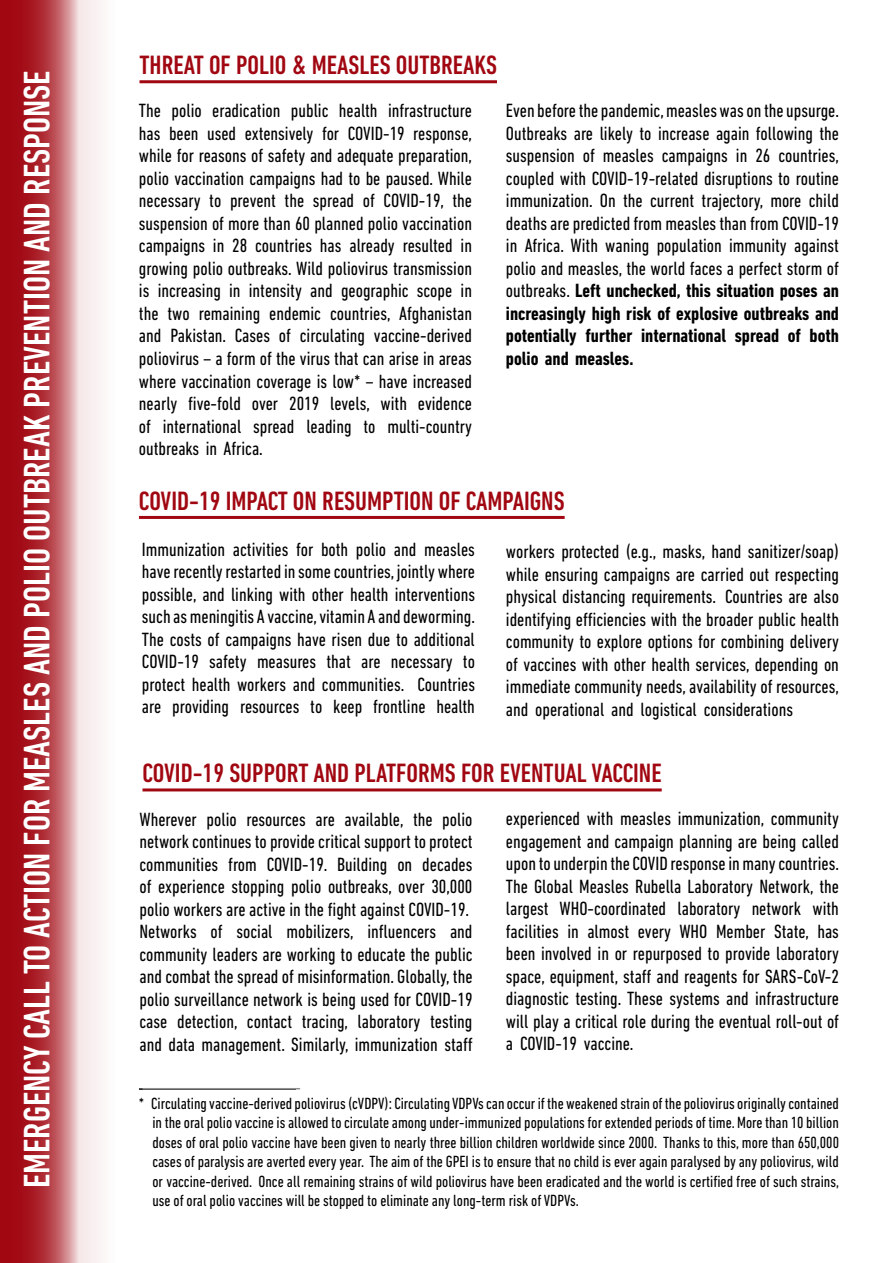
<style>
.page{position:relative;width:893px;height:1263px;background:#fff}
.page>*{position:absolute;margin:0;border:0;box-sizing:border-box;transform-origin:0 0}
.t1{font:500 condensed 37.5px "DIN Next LT Pro";color:#fff}
.t2{font:500 condensed 27px "DIN Next LT Pro";color:#a10711}
.t3{font:condensed 19.5px/22.5px "DIN Next LT Pro";color:#000;text-align:justify}
.t4{font:condensed 16.5px/19.5px "DIN Next LT Pro";color:#000;text-align:justify}
.s1{font-weight:700}
</style>
<div class="page">
<hr style="left:140px;top:80px;width:357px;height:3px;background:#a10711">
<hr style="left:139px;top:516px;width:426px;height:3px;background:#a10711">
<hr style="left:142px;top:788px;width:520px;height:3px;background:#a10711">
<hr style="left:139px;top:1088px;width:157px;height:2px;background:#000">
<hr style="left:143px;top:1088px;width:157px;height:1px;background:#919191">
<svg style="left:0;top:0;width:100px;height:1263px;background:#c4646a"></svg>
<h1 class="t1" style="left:16px;top:1188px;width:1119px;rotate:-90deg">EMERGENCY CALL TO ACTION FOR MEASLES AND POLIO OUTBREAK PREVENTION AND RESPONSE</h1>
<h2 class="t2" style="left:140px;top:50px;width:359px">THREAT OF POLIO &amp; MEASLES OUTBREAKS</h2>
<p class="t3" style="left:139px;top:99px;width:335px">The polio eradication public health infrastructure has been used extensively for COVID-19 response, while for reasons of safety and adequate preparation, polio vaccination campaigns had to be paused. While necessary to prevent the spread of COVID-19, the suspension of more than 60 planned polio vaccination campaigns in 28 countries has already resulted in growing polio outbreaks. Wild poliovirus transmission is increasing in intensity and geographic scope in the two remaining endemic countries, Afghanistan and Pakistan. Cases of circulating vaccine-derived poliovirus – a form of the virus that can arise in areas where vaccination coverage is low* – have increased nearly five-fold over 2019 levels, with evidence of international spread leading to multi-country outbreaks in Africa.</p>
<h2 class="t2" style="left:139px;top:486px;width:427px">COVID-19 IMPACT ON RESUMPTION OF CAMPAIGNS</h2>
<p class="t3" style="left:142px;top:538px;width:335px">Immunization activities for both polio and measles have recently restarted in some countries, jointly where possible, and linking with other health interventions such as meningitis A vaccine, vitamin A and deworming.<br>The costs of campaigns have risen due to additional COVID-19 safety measures that are necessary to protect health workers and communities. Countries are providing resources to keep frontline health</p>
<p class="t3" style="left:506px;top:99px;width:335px">Even before the pandemic, measles was on the upsurge.<br>Outbreaks are likely to increase again following the suspension of measles campaigns in 26 countries, coupled with COVID-19-related disruptions to routine immunization. On the current trajectory, more child deaths are predicted from measles than from COVID-19 in Africa. With waning population immunity against polio and measles, the world faces a perfect storm of outbreaks. <span class="s1">Left unchecked, this situation poses an increasingly high risk of explosive outbreaks and potentially further international spread of both polio and measles.</span></p>
<p class="t3" style="left:506px;top:540px;width:335px">workers protected (e.g., masks, hand sanitizer/soap) while ensuring campaigns are carried out respecting physical distancing requirements. Countries are also identifying efficiencies with the broader public health community to explore options for combining delivery of vaccines with other health services, depending on immediate community needs, availability of resources, and operational and logistical considerations</p>
<h2 class="t2" style="left:142px;top:758px;width:521px">COVID-19 SUPPORT AND PLATFORMS FOR EVENTUAL VACCINE</h2>
<p class="t3" style="left:140px;top:807px;width:335px;text-align:left">Wherever polio resources are available, the polio network continues to provide critical support to protect communities from COVID-19. Building on decades of experience stopping polio outbreaks, over 30,000 polio workers are active in the fight against COVID-19.<br>Networks of social mobilizers, influencers and community leaders are working to educate the public and combat the spread of misinformation. Globally, the polio surveillance network is being used for COVID-19 case detection, contact tracing, laboratory testing and data management. Similarly, immunization staff</p>
<p class="t3" style="left:506px;top:807px;width:335px">experienced with measles immunization, community engagement and campaign planning are being called upon to underpin the COVID response in many countries.<br>The Global Measles Rubella Laboratory Network, the largest WHO-coordinated laboratory network with facilities in almost every WHO Member State, has been involved in or repurposed to provide laboratory space, equipment, staff and reagents for SARS-CoV-2 diagnostic testing. These systems and infrastructure will play a critical role during the eventual roll-out of a COVID-19 vaccine.</p>
<p class="t4" style="left:152px;top:1093px;width:688px;text-indent:-13px">* Circulating vaccine-derived poliovirus (cVDPV): Circulating VDPVs can occur if the weakened strain of the poliovirus originally contained in the oral polio vaccine is allowed to circulate among under-immunized populations for extended periods of time. More than 10 billion doses of oral polio vaccine have been given to nearly three billion children worldwide since 2000. Thanks to this, more than 650,000 cases of paralysis are averted every year. The aim of the GPEI is to ensure that no child is ever again paralysed by any poliovirus, wild or vaccine-derived. Once all remaining strains of wild poliovirus have been eradicated and the world is certified free of such strains, use of oral polio vaccines will be stopped to eliminate any long-term risk of VDPVs.</p>
</div>
